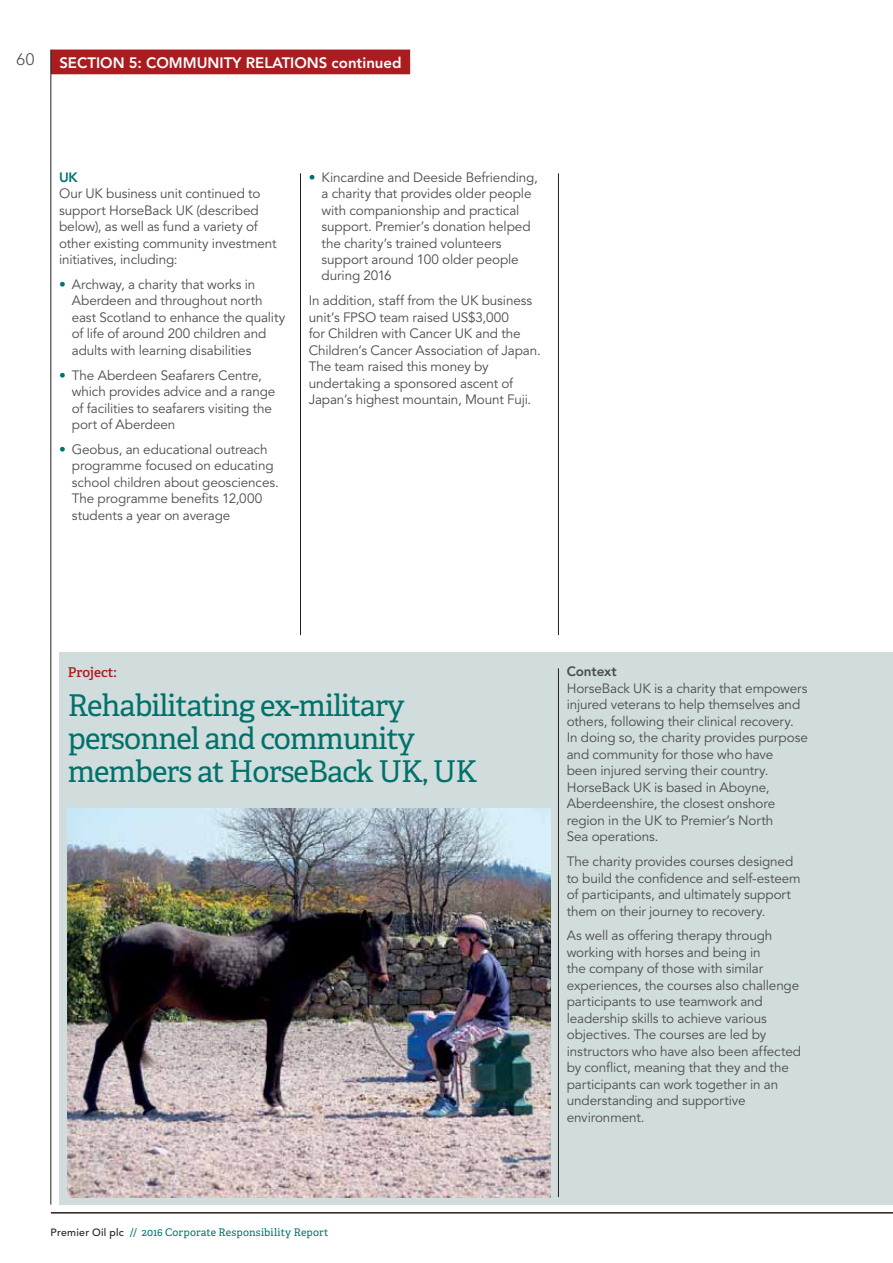
<style>
.page{position:relative;width:893px;height:1263px;background:#fff}
.page>*{position:absolute;margin:0;border:0;box-sizing:border-box;transform-origin:0 0}
.t1{font:30px/33px "Adelle";letter-spacing:-.03em;color:#00726b}
.t2{font:300 16.5px "Avenir LT Std";color:#4c4c4e}
.t3{font:800 15px "Avenir LT Std";color:#fff}
.t4{font:13.5px/16.5px "Avenir LT Std";letter-spacing:-.01em;color:#4c4c4e}
.t5{font:600 13.5px "Adelle";letter-spacing:-.005em;color:#ab1c20}
.t6{font:800 13.5px "Avenir LT Std";letter-spacing:-.01em;color:#4c4c4e}
.t7{font:800 13.5px "Avenir LT Std";color:#00726b}
.t8{font:10.5px "Adelle";letter-spacing:.02em;color:#00726b}
.s1{color:#00726b}
.s2{font-family:"Avenir LT Std";font-weight:500;color:#231f20}
</style>
<div class="page">
<div style="left:59px;top:652px;width:833px;height:553px;background:#d1dcdc"></div>
<hr style="left:558px;top:173px;width:1px;height:462px;background:#231f20">
<hr style="left:300px;top:173px;width:1px;height:462px;background:#231f20">
<hr style="left:558px;top:668px;width:1px;height:529px;background:#231f20">
<img style="left:68px;top:809px;width:482px;height:388px">
<div style="left:51px;top:50px;width:359px;height:24px;background:#ab1c20"></div>
<hr style="left:51px;top:50px;width:1px;height:1155px;background:#231f20">
<hr style="left:51px;top:1212px;width:841px;height:2px;background:#231f20">
<p class="t2" style="left:16px;top:51px;width:19px">60</p>
<p class="t3" style="left:59px;top:55px;width:344px">SECTION 5: COMMUNITY RELATIONS continued</p>
<p class="t7" style="left:59px;top:170px;width:20px">UK</p>
<p class="t4" style="left:59px;top:186px;width:219px">Our UK business unit continued to support HorseBack UK (described below), as well as fund a variety of other existing community investment initiatives, including:</p>
<p class="t4" style="left:72px;top:277px;width:215px;text-indent:-13px"><span class="s1">•</span> Archway, a charity that works in Aberdeen and throughout north east Scotland to enhance the quality of life of around 200 children and adults with learning disabilities</p>
<p class="t4" style="left:72px;top:367px;width:205px;text-indent:-13px"><span class="s1">•</span> The Aberdeen Seafarers Centre, which provides advice and a range of facilities to seafarers visiting the port of Aberdeen</p>
<p class="t4" style="left:72px;top:442px;width:208px;text-indent:-13px"><span class="s1">•</span> Geobus, an educational outreach programme focused on educating school children about geosciences.<br>The programme benefits 12,000 students a year on average</p>
<p class="t4" style="left:321px;top:169px;width:218px;text-indent:-13px"><span class="s1">•</span> Kincardine and Deeside Befriending, a charity that provides older people with companionship and practical support. Premier’s donation helped the charity’s trained volunteers support around 100 older people during 2016</p>
<p class="t4" style="left:309px;top:293px;width:233px">In addition, staff from the UK business unit’s FPSO team raised US$3,000<br>for Children with Cancer UK and the Children’s Cancer Association of Japan.<br>The team raised this money by undertaking a sponsored ascent of Japan’s highest mountain, Mount Fuji.</p>
<p class="t5" style="left:68px;top:666px;width:50px">Project:</p>
<h1 class="t1" style="left:68px;top:690px;width:411px">Rehabilitating ex-military personnel and community members at HorseBack UK, UK</h1>
<p class="t8" style="left:51px;top:1227px;width:279px"><span class="s2">Premier Oil plc</span> // 2016 Corporate Responsibility Report</p>
<p class="t6" style="left:566px;top:665px;width:51px">Context</p>
<p class="t4" style="left:566px;top:681px;width:243px">HorseBack UK is a charity that empowers injured veterans to help themselves and others, following their clinical recovery.<br>In doing so, the charity provides purpose and community for those who have<br>been injured serving their country.<br>HorseBack UK is based in Aboyne, Aberdeenshire, the closest onshore region in the UK to Premier’s North<br>Sea operations.</p>
<p class="t4" style="left:566px;top:854px;width:235px">The charity provides courses designed to build the confidence and self-esteem of participants, and ultimately support them on their journey to recovery.</p>
<p class="t4" style="left:566px;top:928px;width:236px">As well as offering therapy through working with horses and being in<br>the company of those with similar experiences, the courses also challenge participants to use teamwork and leadership skills to achieve various objectives. The courses are led by instructors who have also been affected by conflict, meaning that they and the participants can work together in an understanding and supportive environment.</p>
</div>
